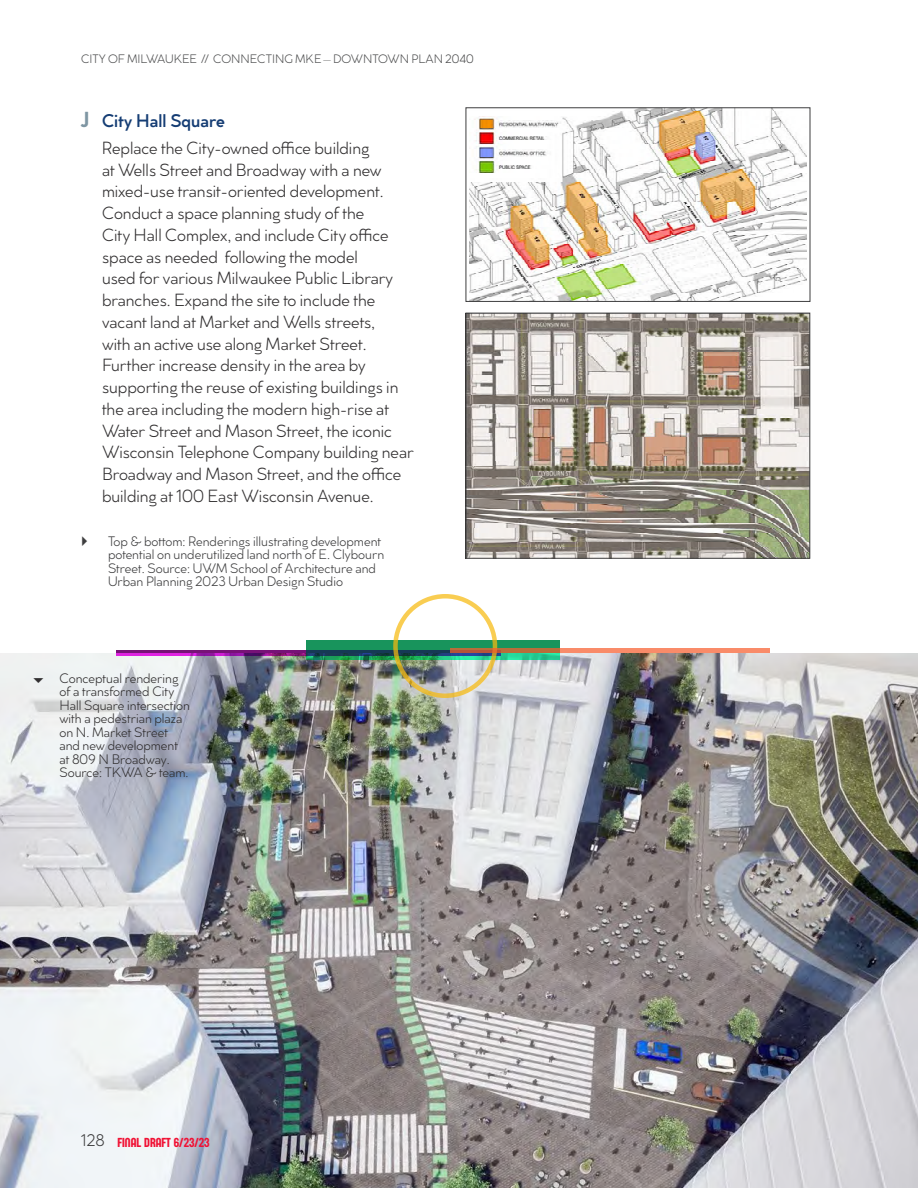
<style>
.page{position:relative;width:918px;height:1188px;background:#fff}
.page>*{position:absolute;margin:0;border:0;box-sizing:border-box;transform-origin:0 0}
.RG_List_Lettered_Int{font:500 18px "Cocogoose Classic";color:#153d74}
.RG_List_Lettered_Int-2{font:300 17.25px/21.8px "Cocogoose Classic";color:#312f30}
.t1{font:300 13.5px/13.5px "Cocogoose Classic";color:#3e3e3f}
.t2{font:300 13.5px/13.5px "Cocogoose Classic";color:#312f30}
.t3{font:13.5px "Sugo Pro Display";color:#f01134}
.t4{font:300 12px "Cocogoose Classic";color:#4b4c4d}
.s1{font-family:"Sugo Pro Display";font-weight:400;font-size:22.5px;color:#7f96a3}
.s2{font-family:"Cocogoose Classic";font-weight:300;font-size:16.5px;color:#3e3e3f}
</style>
<div class="page">
<img style="left:0;top:654px;width:918px;height:534px">
<svg style="left:116px;top:650px;width:191px;height:6px"></svg>
<svg style="left:307px;top:640px;width:253px;height:20px;background:#1e8963"></svg>
<div style="left:393px;top:594px;width:104px;height:104px;border:4px solid #f7ba0e;border-radius:50%"></div>
<svg style="left:450px;top:648px;width:319px;height:4px"></svg>
<img style="left:468px;top:315px;width:340px;height:241px">
<div style="left:466px;top:313px;width:344px;height:245px;border:1px solid #3e3e3f"></div>
<img style="left:470px;top:110px;width:336px;height:190px">
<div style="left:466px;top:108px;width:344px;height:194px;border:1px solid #3e3e3f"></div>
<svg style="left:34px;top:678px;width:9px;height:5px"></svg>
<p class="t4" style="left:81px;top:50px;width:394px">CITY OF MILWAUKEE // CONNECTING MKE – DOWNTOWN PLAN 2040</p>
<p class="RG_List_Lettered_Int" style="left:81px;top:107px;width:145px"><span class="s1">J</span> City Hall Square</p>
<p class="RG_List_Lettered_Int-2" style="left:102px;top:136px;width:313px">Replace the City-owned office building<br>at Wells Street and Broadway with a new mixed-use transit-oriented development.<br>Conduct a space planning study of the<br>City Hall Complex, and include City office space as needed following the model<br>used for various Milwaukee Public Library branches. Expand the site to include the vacant land at Market and Wells streets,<br>with an active use along Market Street.<br>Further increase density in the area by supporting the reuse of existing buildings in the area including the modern high-rise at Water Street and Mason Street, the iconic Wisconsin Telephone Company building near Broadway and Mason Street, and the office building at 100 East Wisconsin Avenue.</p>
<p class="t1" style="left:108px;top:534px;width:278px">Top &amp; bottom: Renderings illustrating development potential on underutilized land north of E. Clybourn Street. Source: UWM School of Architecture and Urban Planning 2023 Urban Design Studio</p>
<p class="t2" style="left:59px;top:671px;width:132px">Conceptual rendering of a transformed City<br>Hall Square intersection with a pedestrian plaza on N. Market Street and new development at 809 N Broadway.<br>Source: TKWA &amp; team.</p>
<p class="t3" style="left:81px;top:1135px;width:130px"><span class="s2">128</span> FINAL DRAFT 6/23/23</p>
</div>
